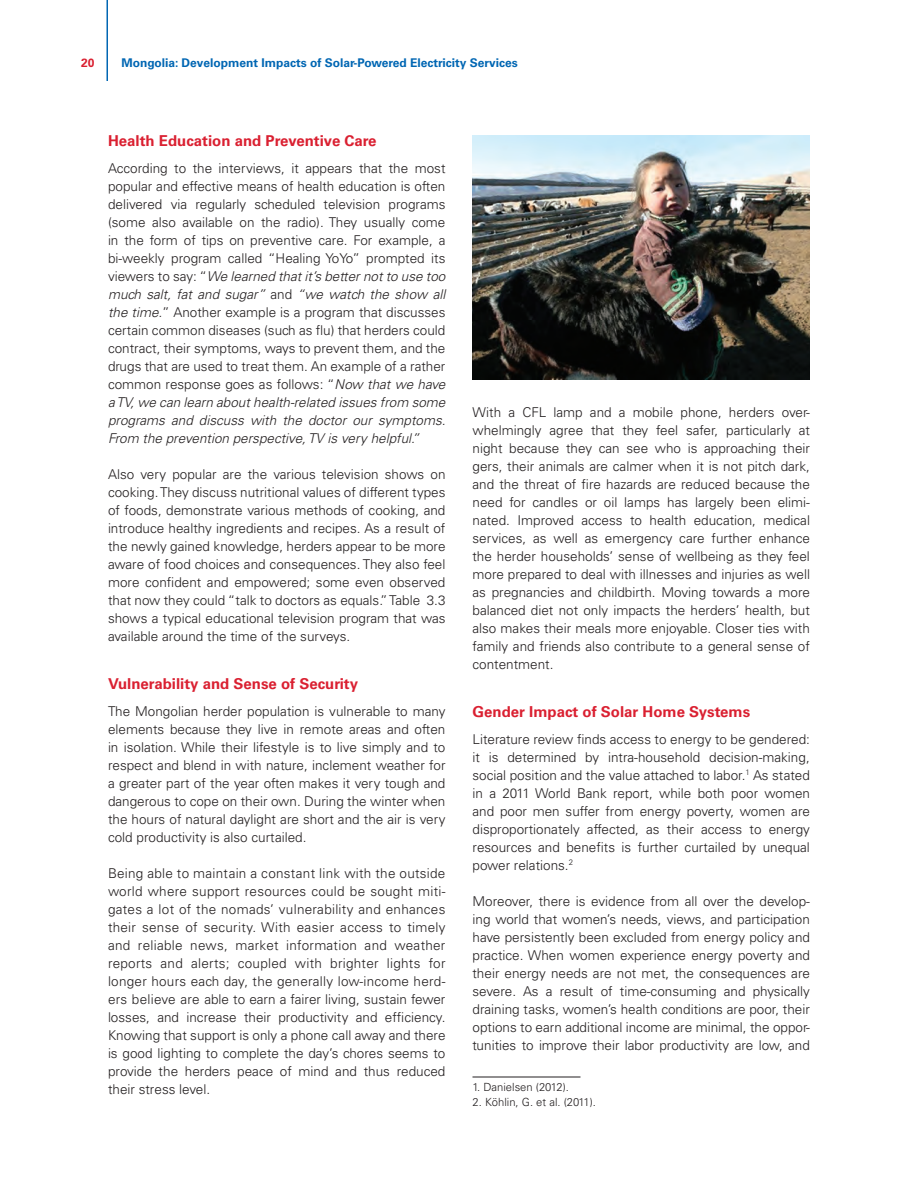
<style>
.page{position:relative;width:918px;height:1188px;background:#fff}
.page>*{position:absolute;margin:0;border:0;box-sizing:border-box;transform-origin:0 0}
.t1{font:700 15px "Univers";color:#da2031}
.t2{font:300 13.5px/18px "Univers";color:#231f20;text-align:justify}
.t3{font:700 12px "Univers";color:#0166b3}
.t4{font:700 12px "Univers";color:#da2031}
.t5{font:300 11.25px "Univers";color:#231f20}
.s1{font-style:italic}
</style>
<div class="page">
<hr style="left:106px;top:0;width:2px;height:81px;background:#0166b3">
<hr style="left:472px;top:1077px;width:108px;height:1px;background:#231f20">
<img style="left:472px;top:135px;width:338px;height:244px">
<p class="t4" style="left:81px;top:56px;width:15px">20</p>
<p class="t3" style="left:122px;top:56px;width:398px">Mongolia: Development Impacts of Solar-Powered Electricity Services</p>
<p class="t1" style="left:108px;top:132px;width:270px">Health Education and Preventive Care</p>
<p class="t2" style="left:108px;top:159px;width:339px">According to the interviews, it appears that the most popular and effective means of health education is often delivered via regularly scheduled television programs (some also available on the radio). They usually come in the form of tips on preventive care. For example, a bi-weekly program called “Healing YoYo” prompted its viewers to say: “<span class="s1">We learned that it’s better not to use too much salt, fat and sugar”</span> and <span class="s1">“we watch the show all the time.</span>” Another example is a program that discusses certain common diseases (such as flu) that herders could contract, their symptoms, ways to prevent them, and the drugs that are used to treat them. An example of a rather common response goes as follows: “<span class="s1">Now that we have a TV, we can learn about health-related issues from some programs and discuss with the doctor our symptoms.<br>From the prevention perspective, TV is very helpful.”</span></p>
<p class="t2" style="left:108px;top:465px;width:339px">Also very popular are the various television shows on cooking. They discuss nutritional values of different types of foods, demonstrate various methods of cooking, and introduce healthy ingredients and recipes. As a result of the newly gained knowledge, herders appear to be more aware of food choices and consequences. They also feel more confident and empowered; some even observed that now they could “talk to doctors as equals.” Table 3.3 shows a typical educational television program that was available around the time of the surveys.</p>
<p class="t1" style="left:108px;top:675px;width:252px">Vulnerability and Sense of Security</p>
<p class="t2" style="left:108px;top:702px;width:339px">The Mongolian herder population is vulnerable to many elements because they live in remote areas and often in isolation. While their lifestyle is to live simply and to respect and blend in with nature, inclement weather for a greater part of the year often makes it very tough and dangerous to cope on their own. During the winter when the hours of natural daylight are short and the air is very cold productivity is also curtailed.</p>
<p class="t2" style="left:108px;top:864px;width:339px">Being able to maintain a constant link with the outside world where support resources could be sought miti&shy;gates a lot of the nomads’ vulnerability and enhances their sense of security. With easier access to timely and reliable news, market information and weather reports and alerts; coupled with brighter lights for longer hours each day, the generally low-income herd&shy;ers believe are able to earn a fairer living, sustain fewer losses, and increase their productivity and efficiency.<br>Knowing that support is only a phone call away and there is good lighting to complete the day’s chores seems to provide the herders peace of mind and thus reduced their stress level.</p>
<p class="t2" style="left:472px;top:403px;width:339px">With a CFL lamp and a mobile phone, herders over&shy;whelmingly agree that they feel safer, particularly at night because they can see who is approaching their gers, their animals are calmer when it is not pitch dark, and the threat of fire hazards are reduced because the need for candles or oil lamps has largely been elimi&shy;nated. Improved access to health education, medical services, as well as emergency care further enhance the herder households’ sense of wellbeing as they feel more prepared to deal with illnesses and injuries as well as pregnancies and childbirth. Moving towards a more balanced diet not only impacts the herders’ health, but also makes their meals more enjoyable. Closer ties with family and friends also contribute to a general sense of contentment.</p>
<p class="t1" style="left:472px;top:703px;width:279px">Gender Impact of Solar Home Systems</p>
<p class="t2" style="left:472px;top:730px;width:339px">Literature review finds access to energy to be gendered: it is determined by intra-household decision-making, social position and the value attached to labor.<sup>1</sup> As stated in a 2011 World Bank report, while both poor women and poor men suffer from energy poverty, women are disproportionately affected, as their access to energy resources and benefits is further curtailed by unequal power relations.<sup>2</sup></p>
<p class="t2" style="left:472px;top:892px;width:339px">Moreover, there is evidence from all over the develop&shy;ing world that women’s needs, views, and participation have persistently been excluded from energy policy and practice. When women experience energy poverty and their energy needs are not met, the consequences are severe. As a result of time-consuming and physically draining tasks, women’s health conditions are poor, their options to earn additional income are minimal, the oppor&shy;tunities to improve their labor productivity are low, and</p>
<p class="t5" style="left:472px;top:1080px;width:98px">1. Danielsen (2012).</p>
<p class="t5" style="left:472px;top:1095px;width:125px">2. Köhlin, G. et al. (2011).</p>
</div>
